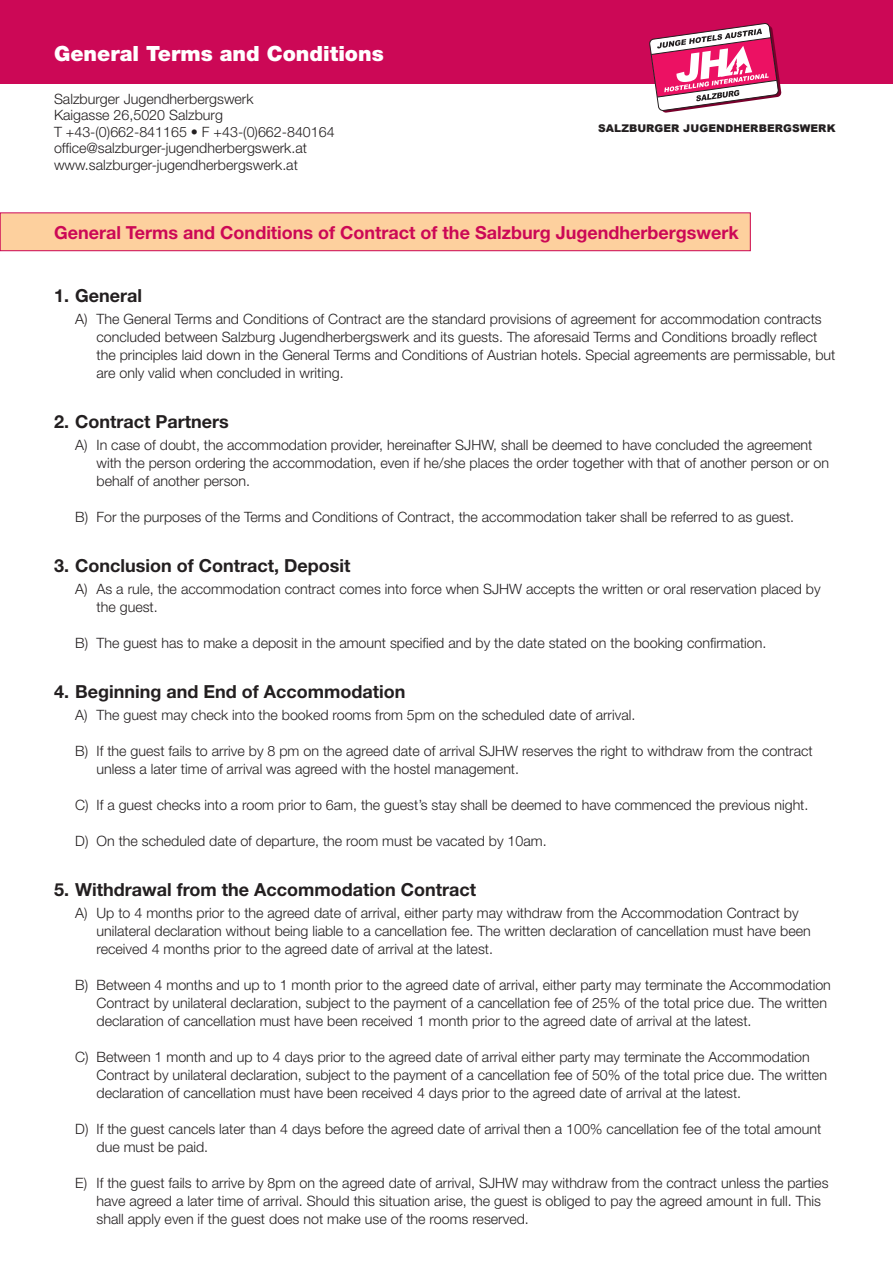
<style>
.page{position:relative;width:893px;height:1263px;background:#fff}
.page>*{position:absolute;margin:0;border:0;box-sizing:border-box;transform-origin:0 0}
.t1{font:900 21px "Helvetica Neue";color:#fff}
.t2{font:700 18px "Helvetica Neue";color:#231f20}
.t3{font:700 18px "Helvetica Neue";color:#cc0856}
.t4{font:300 14.25px/18px "Helvetica Neue";color:#231f20}
.t5{font:900 10.65px "Arial";letter-spacing:.01em;color:#231f20}
</style>
<div class="page">
<div style="left:0;top:0;width:893px;height:83px;background:#cc0856"></div>
<div style="left:0;top:213px;width:750px;height:38px;background:#fdd09e"></div>
<div style="left:0;top:213px;width:750px;height:38px;border:1px solid #cc0856"></div>
<svg style="left:649px;top:23px;width:132px;height:90px"></svg>
<h1 class="t1" style="left:54px;top:41px;width:331px">General Terms and Conditions</h1>
<p class="t4" style="left:54px;top:90px;width:282px;line-height:16.5px">Salzburger Jugendherbergswerk<br>Kaigasse 26,5020 Salzburg<br>T +43-(0)662-841165 • F +43-(0)662-840164 office@salzburger-jugendherbergswerk.at www.salzburger-jugendherbergswerk.at</p>
<p class="t5" style="left:598px;top:122px;width:239px">SALZBURGER JUGENDHERBERGSWERK</p>
<p class="t3" style="left:54px;top:221px;width:686px">General Terms and Conditions of Contract of the Salzburg Jugendherbergswerk</p>
<p class="t2" style="left:54px;top:284px;width:90px">1. General</p>
<p class="t4" style="left:97px;top:310px;width:740px;text-indent:-21px">A) The General Terms and Conditions of Contract are the standard provisions of agreement for accommodation contracts concluded between Salzburg Jugendherbergswerk and its guests. The aforesaid Terms and Conditions broadly reflect the principles laid down in the General Terms and Conditions of Austrian hotels. Special agreements are permissable, but are only valid when concluded in writing.</p>
<p class="t2" style="left:54px;top:410px;width:176px">2. Contract Partners</p>
<p class="t4" style="left:97px;top:436px;width:734px;text-indent:-21px">A) In case of doubt, the accommodation provider, hereinafter SJHW, shall be deemed to have concluded the agreement with the person ordering the accommodation, even if he/she places the order together with that of another person or on behalf of another person.</p>
<p class="t4" style="left:75px;top:508px;width:720px">B) For the purposes of the Terms and Conditions of Contract, the accommodation taker shall be referred to as guest.</p>
<p class="t2" style="left:54px;top:554px;width:298px">3. Conclusion of Contract, Deposit</p>
<p class="t4" style="left:97px;top:580px;width:726px;text-indent:-21px">A) As a rule, the accommodation contract comes into force when SJHW accepts the written or oral reservation placed by the guest.</p>
<p class="t4" style="left:75px;top:634px;width:693px">B) The guest has to make a deposit in the amount specified and by the date stated on the booking confirmation.</p>
<p class="t2" style="left:54px;top:680px;width:353px">4. Beginning and End of Accommodation</p>
<p class="t4" style="left:75px;top:706px;width:562px">A) The guest may check into the booked rooms from 5pm on the scheduled date of arrival.</p>
<p class="t4" style="left:97px;top:742px;width:718px;text-indent:-21px">B) If the guest fails to arrive by 8 pm on the agreed date of arrival SJHW reserves the right to withdraw from the contract unless a later time of arrival was agreed with the hostel management.</p>
<p class="t4" style="left:75px;top:796px;width:735px">C) If a guest checks into a room prior to 6am, the guest’s stay shall be deemed to have commenced the previous night.</p>
<p class="t4" style="left:75px;top:832px;width:473px">D) On the scheduled date of departure, the room must be vacated by 10am.</p>
<p class="t2" style="left:54px;top:878px;width:424px">5. Withdrawal from the Accommodation Contract</p>
<p class="t4" style="left:97px;top:904px;width:716px;text-indent:-21px">A) Up to 4 months prior to the agreed date of arrival, either party may withdraw from the Accommodation Contract by unilateral declaration without being liable to a cancellation fee. The written declaration of cancellation must have been received 4 months prior to the agreed date of arrival at the latest.</p>
<p class="t4" style="left:97px;top:976px;width:736px;text-indent:-21px">B) Between 4 months and up to 1 month prior to the agreed date of arrival, either party may terminate the Accommodation<br>Contract by unilateral declaration, subject to the payment of a cancellation fee of 25% of the total price due. The written declaration of cancellation must have been received 1 month prior to the agreed date of arrival at the latest.</p>
<p class="t4" style="left:97px;top:1048px;width:732px;text-indent:-21px">C) Between 1 month and up to 4 days prior to the agreed date of arrival either party may terminate the Accommodation<br>Contract by unilateral declaration, subject to the payment of a cancellation fee of 50% of the total price due. The written declaration of cancellation must have been received 4 days prior to the agreed date of arrival at the latest.</p>
<p class="t4" style="left:97px;top:1120px;width:726px;text-indent:-21px">D) If the guest cancels later than 4 days before the agreed date of arrival then a 100% cancellation fee of the total amount due must be paid.</p>
<p class="t4" style="left:97px;top:1174px;width:733px;text-indent:-21px">E) If the guest fails to arrive by 8pm on the agreed date of arrival, SJHW may withdraw from the contract unless the parties have agreed a later time of arrival. Should this situation arise, the guest is obliged to pay the agreed amount in full. This shall apply even if the guest does not make use of the rooms reserved.</p>
</div>
